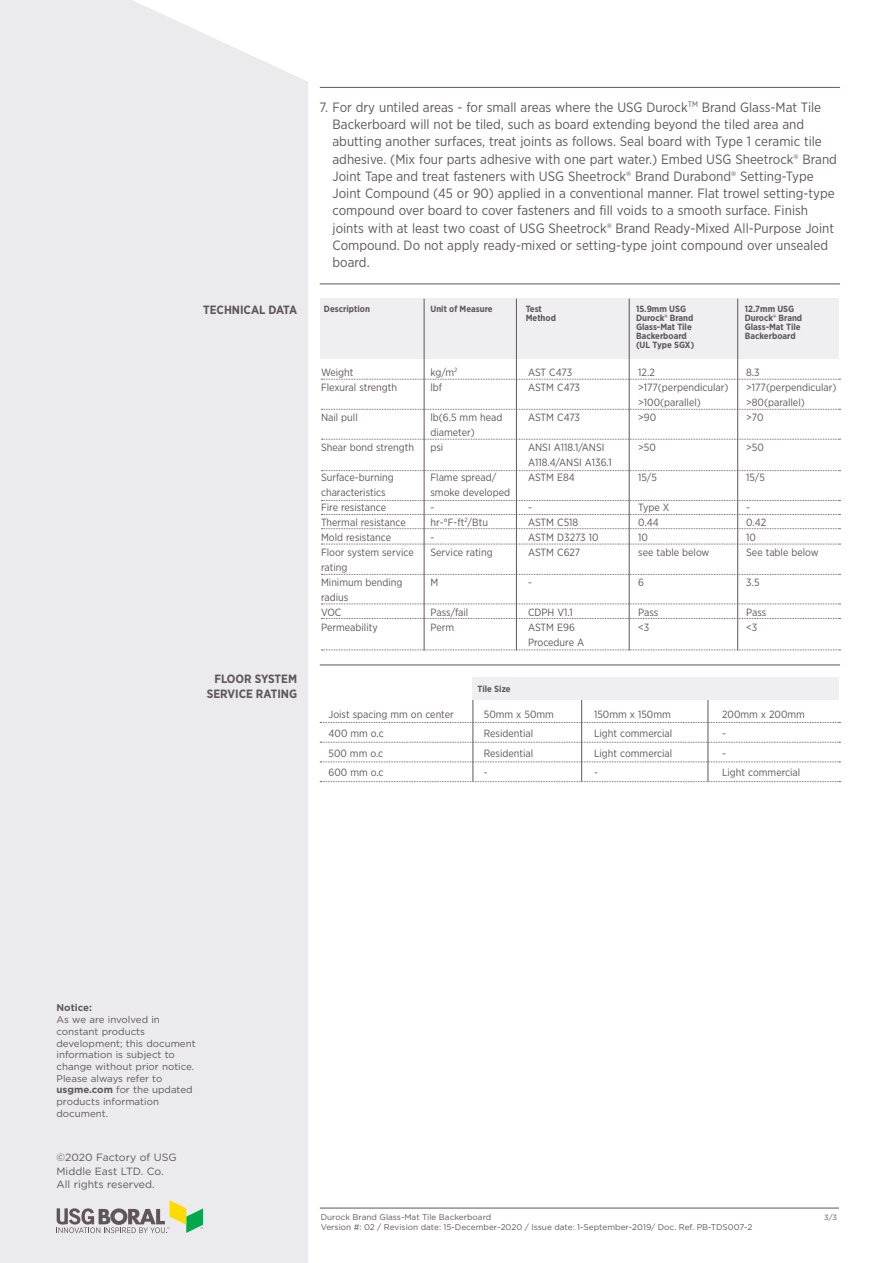
<style>
.page{position:relative;width:893px;height:1263px;background:#fff}
.page>*{position:absolute;margin:0;border:0;box-sizing:border-box;transform-origin:0 0}
.t1{font:13.5px/17.2px "Gotham Narrow";color:#5f565c}
.t2{font:700 12px/14.4px "Gotham Narrow";color:#5f565c;text-align:right}
.t3{font:10.5px/15px "Gotham Narrow";color:#5f565c}
.t4{font:10.5px/13.5px "Gotham";color:#5f565c}
.t5{font:9.75px/11.7px "Gotham";color:#5f565c}
.t6{font:700 9.75px "Gotham";color:#5f565c}
.t7{font:700 9px/9px "Gotham Narrow";color:#5f565c}
.t8{font:8.25px/9.8px "Gotham";color:#5f565c}
.t9{font:7.5px "Gotham";color:#5f565c}
.s1{font-weight:700}
</style>
<div class="page">
<hr style="left:320px;top:283px;width:520px;height:1px;background:#5f565c">
<hr style="left:320px;top:664px;width:520px;height:1px;background:#5f565c">
<div style="left:0;top:0;width:308px;height:1263px;background:#ebeaec"></div>
<hr style="left:320px;top:87px;width:520px;height:1px;background:#5f565c">
<hr style="left:320px;top:1208px;width:519px;height:1px;background:#5f565c">
<div style="left:320px;top:299px;width:519px;height:60px;background:#efeef0"></div>
<svg style="left:321px;top:603px;width:519px;height:1px"></svg>
<svg style="left:321px;top:618px;width:519px;height:1px"></svg>
<svg style="left:321px;top:649px;width:519px;height:1px"></svg>
<svg style="left:321px;top:379px;width:519px;height:1px"></svg>
<svg style="left:321px;top:409px;width:519px;height:1px"></svg>
<svg style="left:321px;top:439px;width:519px;height:1px"></svg>
<svg style="left:321px;top:470px;width:519px;height:1px"></svg>
<svg style="left:321px;top:500px;width:519px;height:1px"></svg>
<svg style="left:321px;top:514px;width:519px;height:1px"></svg>
<svg style="left:321px;top:528px;width:519px;height:1px"></svg>
<svg style="left:321px;top:544px;width:519px;height:1px"></svg>
<svg style="left:321px;top:574px;width:519px;height:1px"></svg>
<hr style="left:424px;top:299px;width:1px;height:351px;background:#5f565c">
<hr style="left:516px;top:299px;width:1px;height:351px;background:#5f565c">
<hr style="left:629px;top:299px;width:1px;height:351px;background:#5f565c">
<hr style="left:737px;top:299px;width:1px;height:351px;background:#5f565c">
<svg style="left:320px;top:722px;width:520px;height:1px"></svg>
<svg style="left:320px;top:742px;width:520px;height:1px"></svg>
<svg style="left:320px;top:761px;width:520px;height:1px"></svg>
<svg style="left:320px;top:781px;width:520px;height:1px"></svg>
<hr style="left:581px;top:699px;width:1px;height:82px;background:#5f565c">
<hr style="left:708px;top:699px;width:1px;height:82px;background:#5f565c">
<hr style="left:472px;top:699px;width:1px;height:82px;background:#5f565c">
<svg style="left:57px;top:1200px;width:146px;height:33px;background:#bcc1b2"></svg>
<div style="left:472px;top:677px;width:367px;height:23px;background:#efeef0"></div>
<p class="t2" style="left:203px;top:302px;width:95px">TECHNICAL DATA</p>
<p class="t2" style="left:207px;top:672px;width:92px">FLOOR SYSTEM<br>SERVICE RATING</p>
<p class="t1" style="left:333px;top:98px;width:506px;text-indent:-13px">7. For dry untiled areas - for small areas where the USG Durock<sup>TM</sup> Brand Glass-Mat Tile Backerboard will not be tiled, such as board extending beyond the tiled area and abutting another surfaces, treat joints as follows. Seal board with Type 1 ceramic tile adhesive. (Mix four parts adhesive with one part water.) Embed USG Sheetrock® Brand Joint Tape and treat fasteners with USG Sheetrock® Brand Durabond® Setting-Type Joint Compound (45 or 90) applied in a conventional manner. Flat trowel setting-type compound over board to cover fasteners and fill voids to a smooth surface. Finish joints with at least two coast of USG Sheetrock® Brand Ready-Mixed All-Purpose Joint Compound. Do not apply ready-mixed or setting-type joint compound over unsealed board.</p>
<p class="t7" style="left:324px;top:304px;width:47px">Description</p>
<p class="t7" style="left:430px;top:304px;width:64px">Unit of Measure</p>
<p class="t7" style="left:526px;top:304px;width:32px">Test<br>Method</p>
<p class="t7" style="left:636px;top:304px;width:60px">15.9mm USG<br>Durock® Brand<br>Glass-Mat Tile<br>Backerboard (UL Type SGX)</p>
<p class="t7" style="left:745px;top:304px;width:59px">12.7mm USG<br>Durock® Brand<br>Glass-Mat Tile<br>Backerboard</p>
<p class="t3" style="left:321px;top:364px;width:78px">Weight<br>Flexural strength</p>
<p class="t3" style="left:321px;top:409px;width:38px">Nail pull</p>
<p class="t3" style="left:321px;top:439px;width:94px">Shear bond strength</p>
<p class="t3" style="left:321px;top:469px;width:94px">Surface-burning characteristics<br>Fire resistance<br>Thermal resistance<br>Mold resistance<br>Floor system service rating<br>Minimum bending radius<br>VOC<br>Permeability</p>
<p class="t3" style="left:430px;top:364px;width:28px">kg/m<sup>2 </sup>lbf</p>
<p class="t3" style="left:430px;top:409px;width:73px">lb(6.5 mm head diameter)<br>psi</p>
<p class="t3" style="left:430px;top:469px;width:81px">Flame spread/ smoke developed -<br>hr-°F-ft<sup>2</sup>/Btu<br>-<br>Service rating</p>
<p class="t3" style="left:430px;top:574px;width:9px">M</p>
<p class="t3" style="left:430px;top:604px;width:39px">Pass/fail<br>Perm</p>
<p class="t7" style="left:478px;top:684px;width:35px">Tile Size</p>
<p class="t3" style="left:528px;top:364px;width:54px">AST C473<br>ASTM C473</p>
<p class="t3" style="left:528px;top:409px;width:54px">ASTM C473</p>
<p class="t3" style="left:528px;top:439px;width:85px">ANSI A118.1/ANSI<br>A118.4/ANSI A136.1<br>ASTM E84</p>
<p class="t3" style="left:528px;top:499px;width:72px">-<br>ASTM C518<br>ASTM D3273 10<br>ASTM C627</p>
<p class="t3" style="left:528px;top:574px;width:5px">-</p>
<p class="t3" style="left:528px;top:604px;width:58px">CDPH V1.1<br>ASTM E96<br>Procedure A</p>
<p class="t3" style="left:638px;top:364px;width:92px">12.2 &gt;177(perpendicular) &gt;100(parallel)<br>&gt;90</p>
<p class="t3" style="left:638px;top:439px;width:19px">&gt;50</p>
<p class="t3" style="left:638px;top:469px;width:20px">15/5</p>
<p class="t3" style="left:638px;top:499px;width:73px">Type X<br>0.44<br>10<br>see table below</p>
<p class="t3" style="left:638px;top:574px;width:7px">6</p>
<p class="t3" style="left:638px;top:604px;width:22px">Pass &lt;3</p>
<p class="t3" style="left:746px;top:364px;width:92px">8.3 &gt;177(perpendicular) &gt;80(parallel)<br>&gt;70</p>
<p class="t3" style="left:746px;top:439px;width:19px">&gt;50</p>
<p class="t3" style="left:746px;top:469px;width:20px">15/5</p>
<p class="t3" style="left:746px;top:499px;width:74px">-<br>0.42<br>10<br>See table below</p>
<p class="t3" style="left:746px;top:574px;width:15px">3.5</p>
<p class="t3" style="left:746px;top:604px;width:22px">Pass &lt;3</p>
<p class="t3" style="left:328px;top:704px;width:127px;line-height:19.5px">Joist spacing mm on center<br>400 mm o.c<br>500 mm o.c<br>600 mm o.c</p>
<p class="t3" style="left:484px;top:704px;width:72px;line-height:19.5px">50mm x 50mm<br>Residential<br>Residential<br>-</p>
<p class="t3" style="left:594px;top:704px;width:80px;line-height:19.5px">150mm x 150mm<br>Light commercial<br>Light commercial -</p>
<p class="t3" style="left:722px;top:704px;width:84px;line-height:19.5px">200mm x 200mm -<br>-<br>Light commercial</p>
<p class="t6" style="left:57px;top:1001px;width:37px">Notice:</p>
<p class="t5" style="left:57px;top:1013px;width:141px">As we are involved in constant products development; this document information is subject to change without prior notice.<br>Please always refer to <span class="s1">usgme.com</span> for the updated products information document.</p>
<p class="t4" style="left:57px;top:1150px;width:122px">©2020 Factory of USG<br>Middle East LTD. Co.<br>All rights reserved.</p>
<p class="t8" style="left:321px;top:1212px;width:433px">Durock Brand Glass-Mat Tile Backerboard<br>Version #: 02 / Revision date: 15-December-2020 / Issue date: 1-September-2019/ Doc. Ref. PB-TDS007-2</p>
<p class="t9" style="left:824px;top:1212px;width:14px">3/3</p>
</div>
